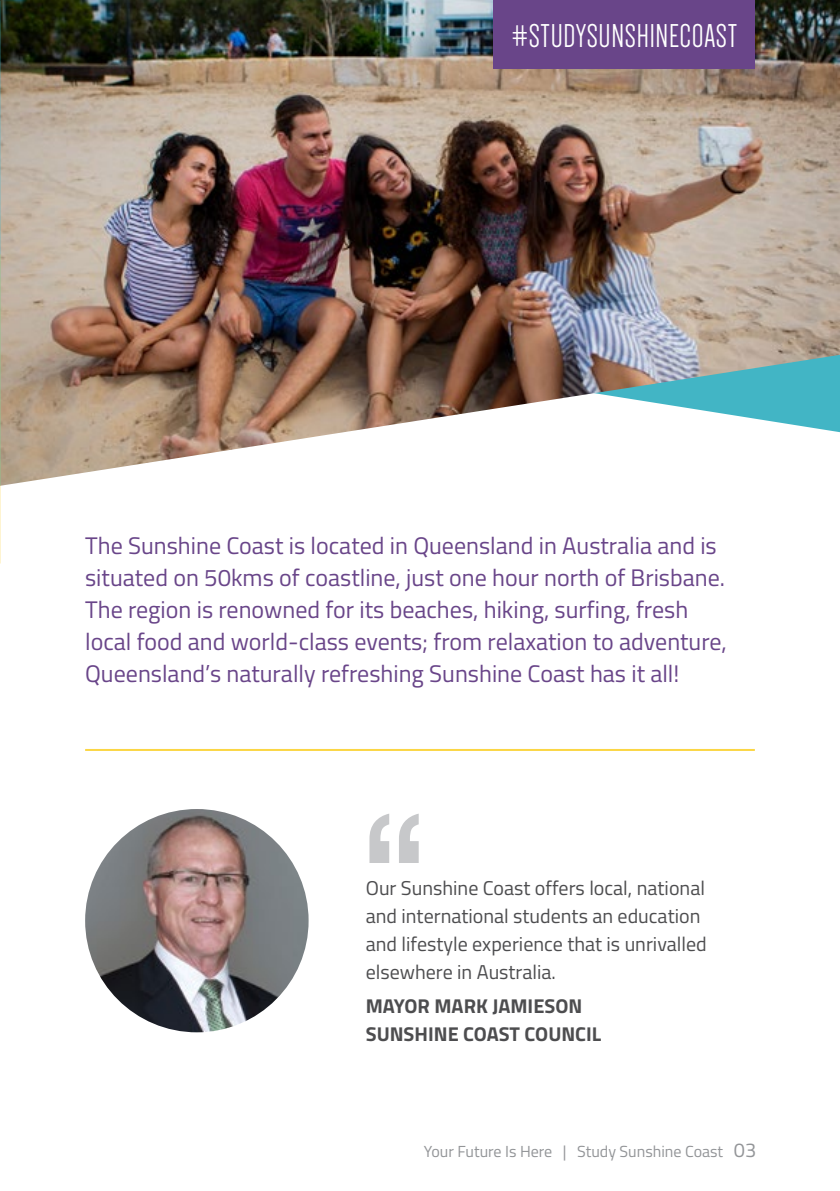
<style>
.page{position:relative;width:840px;height:1191px;background:#fff}
.page>*{position:absolute;margin:0;border:0;box-sizing:border-box;transform-origin:0 0}
.t1{font:195.2px "Lao Sangam MN";color:#c7c8ca}
.t2{font:34px "Dense";letter-spacing:.02em;color:#fff}
.t3{font:24px/32px "Titillium";color:#694589}
.t4{font:20px/28px "Titillium";color:#4d4d4f}
.t5{font:700 20px/28px "Titillium";color:#4d4d4f}
.t6{font:16px "Titillium";color:#939598}
.s1{font-size:20px}
</style>
<div class="page">
<img style="left:0;top:0;width:839px;height:486px">
<div style="left:493px;top:0;width:261px;height:68px;background:#694589"></div>
<img style="left:85px;top:809px;width:223px;height:223px;border-radius:112px">
<hr style="left:85px;top:749px;width:669px;height:2px;background:#fbd645">
<h2 class="t2" style="left:511px;top:19px;width:227px">#STUDYSUNSHINECOAST</h2>
<p class="t3" style="left:85px;top:528px;width:643px">The Sunshine Coast is located in Queensland in Australia and is situated on 50kms of coastline, just one hour north of Brisbane.<br>The region is renowned for its beaches, hiking, surfing, fresh local food and world-class events; from relaxation to adventure, Queensland’s naturally refreshing Sunshine Coast has it all!</p>
<h1 class="t1" style="left:357px;top:778px;width:71px">“</h1>
<p class="t4" style="left:365px;top:873px;width:342px">Our Sunshine Coast offers local, national and international students an education and lifestyle experience that is unrivalled elsewhere in Australia.</p>
<p class="t5" style="left:365px;top:991px;width:237px">MAYOR MARK JAMIESON<br>SUNSHINE COAST COUNCIL</p>
<p class="t6" style="left:423px;top:1139px;width:334px">Your Future Is Here | Study Sunshine Coast <span class="s1">03</span></p>
</div>
